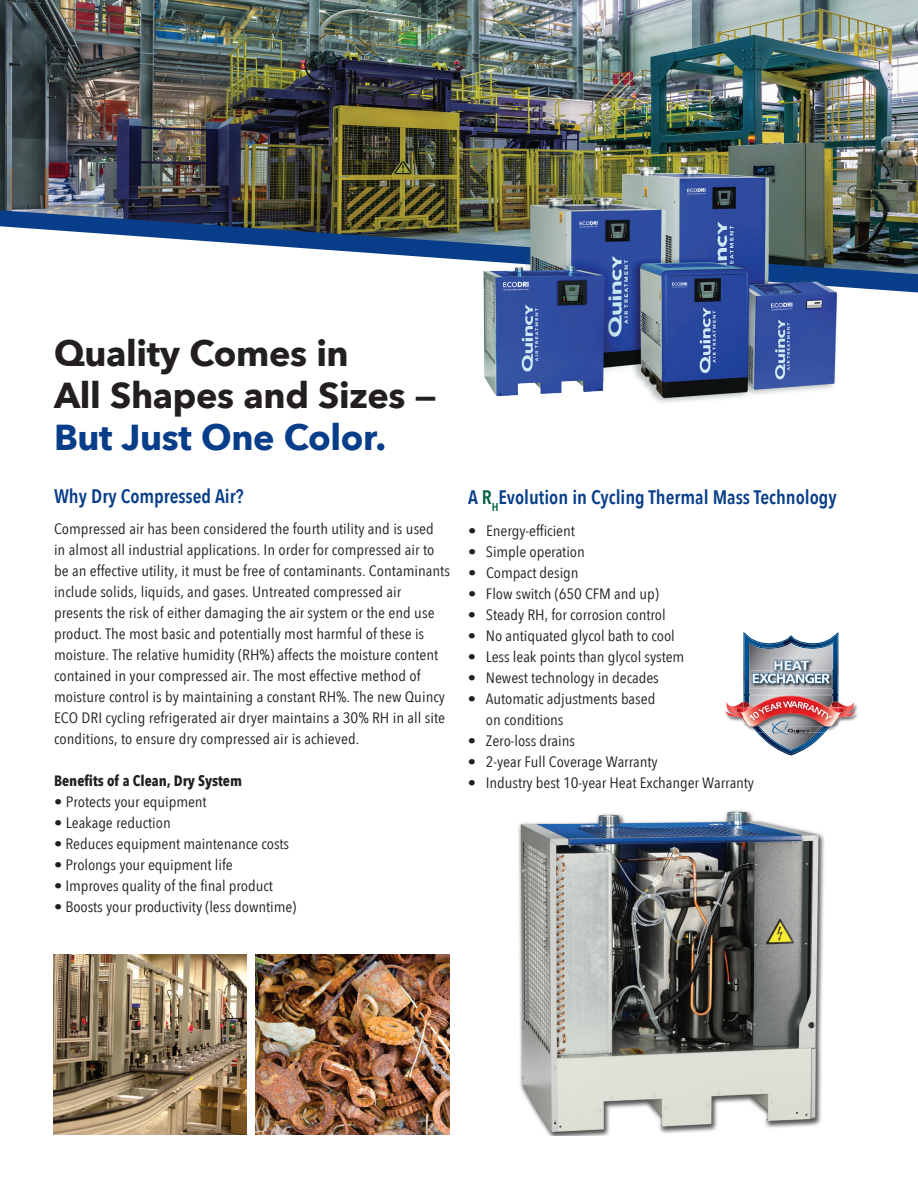
<style>
.page{position:relative;width:918px;height:1188px;background:#fff}
.page>*{position:absolute;margin:0;border:0;box-sizing:border-box;transform-origin:0 0}
.t1{font:700 36px/42px "Avenir Next";letter-spacing:-.01em;color:#231f20}
.t2{font:700 36px "Avenir Next";letter-spacing:-.01em;color:#083e89}
.t3{font:600 19.5px "Avenir Next Condensed";color:#083e89}
.t4{font:15px/21px "Avenir Next Condensed";color:#231f20;scale:1.1 1}
.t5{font:700 15px "Avenir Next Condensed";color:#231f20}
.s1{color:#066141}
</style>
<div class="page">
<img style="left:0;top:0;width:918px;height:274px">
<img style="left:518px;top:810px;width:306px;height:325px">
<img style="left:53px;top:954px;width:194px;height:180px">
<img style="left:256px;top:954px;width:193px;height:180px">
<img style="left:855px;top:704px;width:3px;height:15px">
<img style="left:725px;top:632px;width:130px;height:123px">
<img style="left:459px;top:154px;width:396px;height:249px">
<h1 class="t1" style="left:54px;top:332px;width:384px">Quality Comes in<br>All Shapes and Sizes —</h1>
<h1 class="t2" style="left:54px;top:407px;width:334px">But Just One Color.</h1>
<h2 class="t3" style="left:54px;top:479px;width:191px">Why Dry Compressed Air?</h2>
<p class="t4" style="left:54px;top:518px;width:361px">Compressed air has been considered the fourth utility and is used<br>in almost all industrial applications. In order for compressed air to be an effective utility, it must be free of contaminants. Contaminants include solids, liquids, and gases. Untreated compressed air presents the risk of either damaging the air system or the end use product. The most basic and potentially most harmful of these is moisture. The relative humidity (RH%) affects the moisture content contained in your compressed air. The most effective method of moisture control is by maintaining a constant RH%. The new Quincy ECO DRI cycling refrigerated air dryer maintains a 30% RH in all site conditions, to ensure dry compressed air is achieved.</p>
<p class="t5" style="left:54px;top:772px;width:189px">Benefits of a Clean, Dry System</p>
<p class="t4" style="left:54px;top:791px;width:140px">• Protects your equipment</p>
<p class="t4" style="left:54px;top:812px;width:108px">• Leakage reduction</p>
<p class="t4" style="left:54px;top:833px;width:215px">• Reduces equipment maintenance costs</p>
<p class="t4" style="left:54px;top:854px;width:164px">• Prolongs your equipment life</p>
<p class="t4" style="left:54px;top:875px;width:201px">• Improves quality of the final product</p>
<p class="t4" style="left:54px;top:896px;width:222px">• Boosts your productivity (less downtime)</p>
<h2 class="t3" style="left:468px;top:481px;width:370px">A <span class="s1">R</span><sub>H</sub>Evolution in Cycling Thermal Mass Technology</h2>
<p class="t4" style="left:468px;top:519px;width:99px">• Energy-efficient</p>
<p class="t4" style="left:468px;top:540px;width:108px">• Simple operation</p>
<p class="t4" style="left:468px;top:561px;width:102px">• Compact design</p>
<p class="t4" style="left:468px;top:582px;width:175px">• Flow switch (650 CFM and up)</p>
<p class="t4" style="left:468px;top:603px;width:181px">• Steady RH, for corrosion control</p>
<p class="t4" style="left:468px;top:624px;width:190px">• No antiquated glycol bath to cool</p>
<p class="t4" style="left:468px;top:645px;width:198px">• Less leak points than glycol system</p>
<p class="t4" style="left:468px;top:666px;width:175px">• Newest technology in decades</p>
<p class="t4" style="left:486px;top:687px;width:156px;text-indent:-18px">• Automatic adjustments based on conditions</p>
<p class="t4" style="left:468px;top:729px;width:99px">• Zero-loss drains</p>
<p class="t4" style="left:468px;top:750px;width:174px">• 2-year Full Coverage Warranty</p>
<p class="t4" style="left:468px;top:771px;width:262px">• Industry best 10-year Heat Exchanger Warranty</p>
</div>
